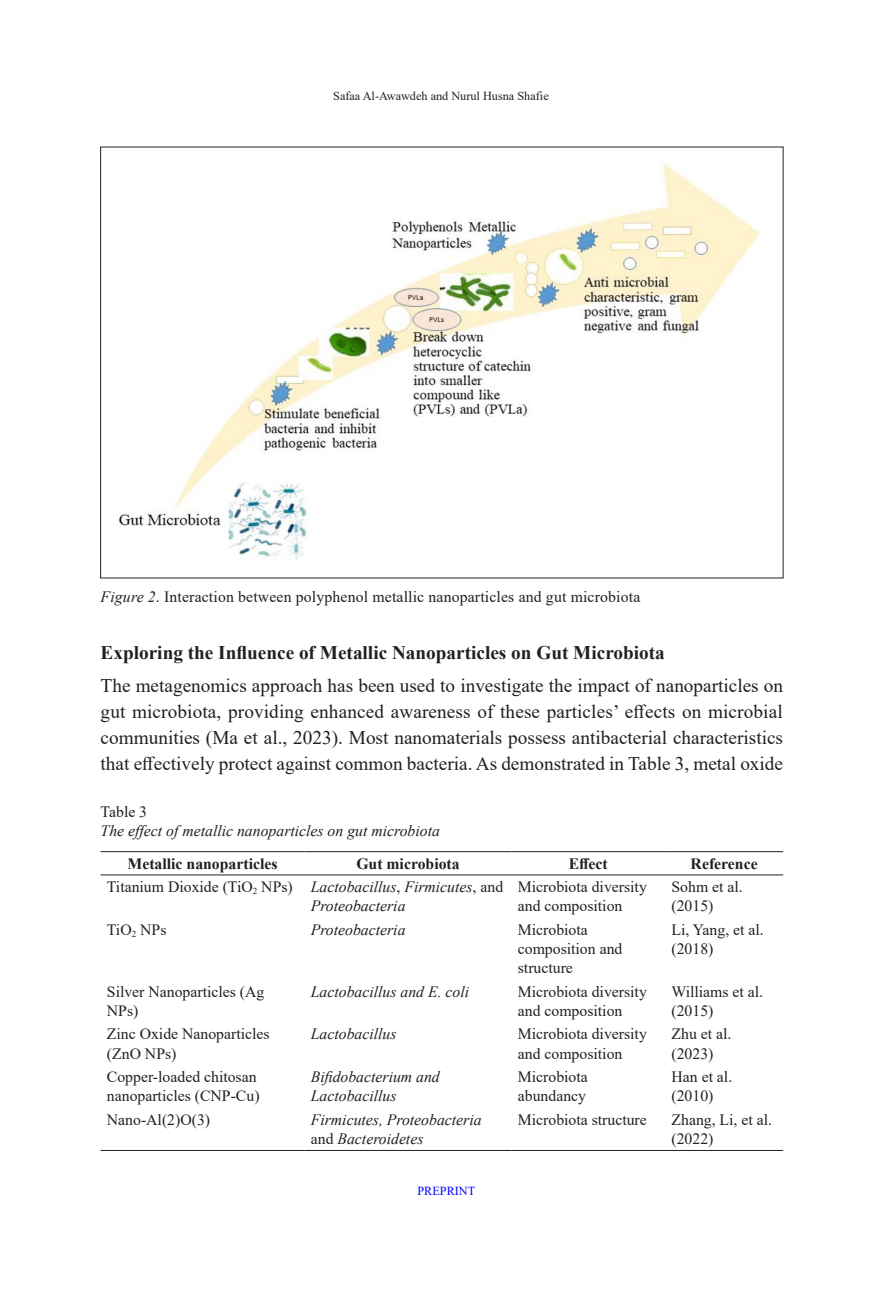
<style>
.page{position:relative;width:882px;height:1298px;background:#fff}
.page>*{position:absolute;margin:0;border:0;box-sizing:border-box;transform-origin:0 0}
.Only_Para_body_text{font:19.25px/26.2px "Times New Roman";color:#231f20;text-align:justify}
.Subhead_2{font:700 19.25px "Times New Roman";color:#231f20}
.Body_Table{font:15.75px/19.2px "Times New Roman";color:#231f20}
.Body_Text{font:italic 15.75px/19.2px "Times New Roman";color:#231f20}
.t1{font:700 15.75px "Times New Roman";color:#231f20}
.t2{font:700 15.75px "Times New Roman";color:#1f1f1f}
.Body_Text-2{font:15.75px "Times New Roman";color:#231f20}
.t3{font:12.25px "Times New Roman";color:#231f20}
.t4{font:12.25px "Times New Roman";color:#00f}
.s1{font-style:italic}
.s2{font-style:normal}
</style>
<div class="page">
<img style="left:119px;top:162px;width:641px;height:399px">
<hr style="left:101px;top:851px;width:203px;height:1px;background:#231f20">
<hr style="left:304px;top:851px;width:208px;height:1px;background:#231f20">
<hr style="left:512px;top:851px;width:153px;height:1px;background:#231f20">
<hr style="left:665px;top:851px;width:118px;height:1px;background:#231f20">
<hr style="left:101px;top:874px;width:203px;height:1px;background:#231f20">
<hr style="left:304px;top:874px;width:208px;height:1px;background:#231f20">
<hr style="left:512px;top:874px;width:153px;height:1px;background:#231f20">
<hr style="left:665px;top:874px;width:118px;height:1px;background:#231f20">
<hr style="left:101px;top:1150px;width:203px;height:1px;background:#231f20">
<hr style="left:304px;top:1150px;width:208px;height:1px;background:#231f20">
<hr style="left:512px;top:1150px;width:153px;height:1px;background:#231f20">
<hr style="left:665px;top:1150px;width:118px;height:1px;background:#231f20">
<p class="t3" style="left:333px;top:87px;width:217px">Safaa Al-Awawdeh and Nurul Husna Shafie</p>
<p class="Body_Table" style="left:101px;top:586px;width:541px"><span class="s1">Figure 2</span>. Interaction between polyphenol metallic nanoparticles and gut microbiota</p>
<p class="Subhead_2" style="left:101px;top:639px;width:566px">Exploring the Influence of Metallic Nanoparticles on Gut Microbiota</p>
<p class="Only_Para_body_text" style="left:101px;top:671px;width:684px">The metagenomics approach has been used to investigate the impact of nanoparticles on gut microbiota, providing enhanced awareness of these particles’ effects on microbial communities (Ma et al., 2023). Most nanomaterials possess antibacterial characteristics that effectively protect against common bacteria. As demonstrated in Table 3, metal oxide</p>
<p class="Body_Text-2" style="left:101px;top:801px;width:48px">Table 3</p>
<p class="Body_Text" style="left:101px;top:821px;width:341px">The effect of metallic nanoparticles on gut microbiota</p>
<p class="t2" style="left:128px;top:852px;width:152px">Metallic nanoparticles</p>
<p class="t1" style="left:356px;top:852px;width:105px">Gut microbiota</p>
<p class="t1" style="left:569px;top:852px;width:40px">Effect</p>
<p class="t1" style="left:691px;top:852px;width:69px">Reference</p>
<p class="Body_Table" style="left:107px;top:876px;width:187px">Titanium Dioxide (TiO<sub>2</sub> NPs)</p>
<p class="Body_Text" style="left:311px;top:876px;width:194px">Lactobacillus<span class="s2">,</span> Firmicutes<span class="s2">, and<br></span>Proteobacteria</p>
<p class="Body_Table" style="left:518px;top:876px;width:131px">Microbiota diversity and composition</p>
<p class="Body_Table" style="left:672px;top:876px;width:73px">Sohm et al. (2015)</p>
<p class="Body_Table" style="left:107px;top:919px;width:61px">TiO<sub>2</sub> NPs</p>
<p class="Body_Text" style="left:311px;top:919px;width:96px">Proteobacteria</p>
<p class="Body_Table" style="left:518px;top:919px;width:106px">Microbiota composition and structure</p>
<p class="Body_Table" style="left:672px;top:919px;width:94px">Li, Yang, et al. (2018)</p>
<p class="Body_Table" style="left:107px;top:981px;width:159px">Silver Nanoparticles (Ag<br>NPs)</p>
<p class="Body_Text" style="left:311px;top:981px;width:160px">Lactobacillus and E. coli</p>
<p class="Body_Table" style="left:518px;top:981px;width:131px">Microbiota diversity and composition</p>
<p class="Body_Table" style="left:672px;top:981px;width:93px">Williams et al. (2015)</p>
<p class="Body_Table" style="left:107px;top:1024px;width:164px">Zinc Oxide Nanoparticles (ZnO NPs)</p>
<p class="Body_Text" style="left:311px;top:1024px;width:87px">Lactobacillus</p>
<p class="Body_Table" style="left:518px;top:1024px;width:131px">Microbiota diversity and composition</p>
<p class="Body_Table" style="left:672px;top:1024px;width:61px">Zhu et al. (2023)</p>
<p class="Body_Table" style="left:107px;top:1067px;width:154px">Copper-loaded chitosan nanoparticles (CNP-Cu)</p>
<p class="Body_Text" style="left:311px;top:1067px;width:131px">Bifidobacterium and<br>Lactobacillus</p>
<p class="Body_Table" style="left:518px;top:1067px;width:71px">Microbiota abundancy</p>
<p class="Body_Table" style="left:672px;top:1067px;width:62px">Han et al. (2010)</p>
<p class="Body_Table" style="left:107px;top:1109px;width:105px">Nano-Al(2)O(3)</p>
<p class="Body_Text" style="left:311px;top:1109px;width:172px">Firmicutes, Proteobacteria <span class="s2">and</span> Bacteroidetes</p>
<p class="Body_Table" style="left:518px;top:1109px;width:131px">Microbiota structure</p>
<p class="Body_Table" style="left:672px;top:1109px;width:102px">Zhang, Li, et al. (2022)</p>
<p class="t4" style="left:417px;top:1182px;width:59px">PREPRINT</p>
</div>
